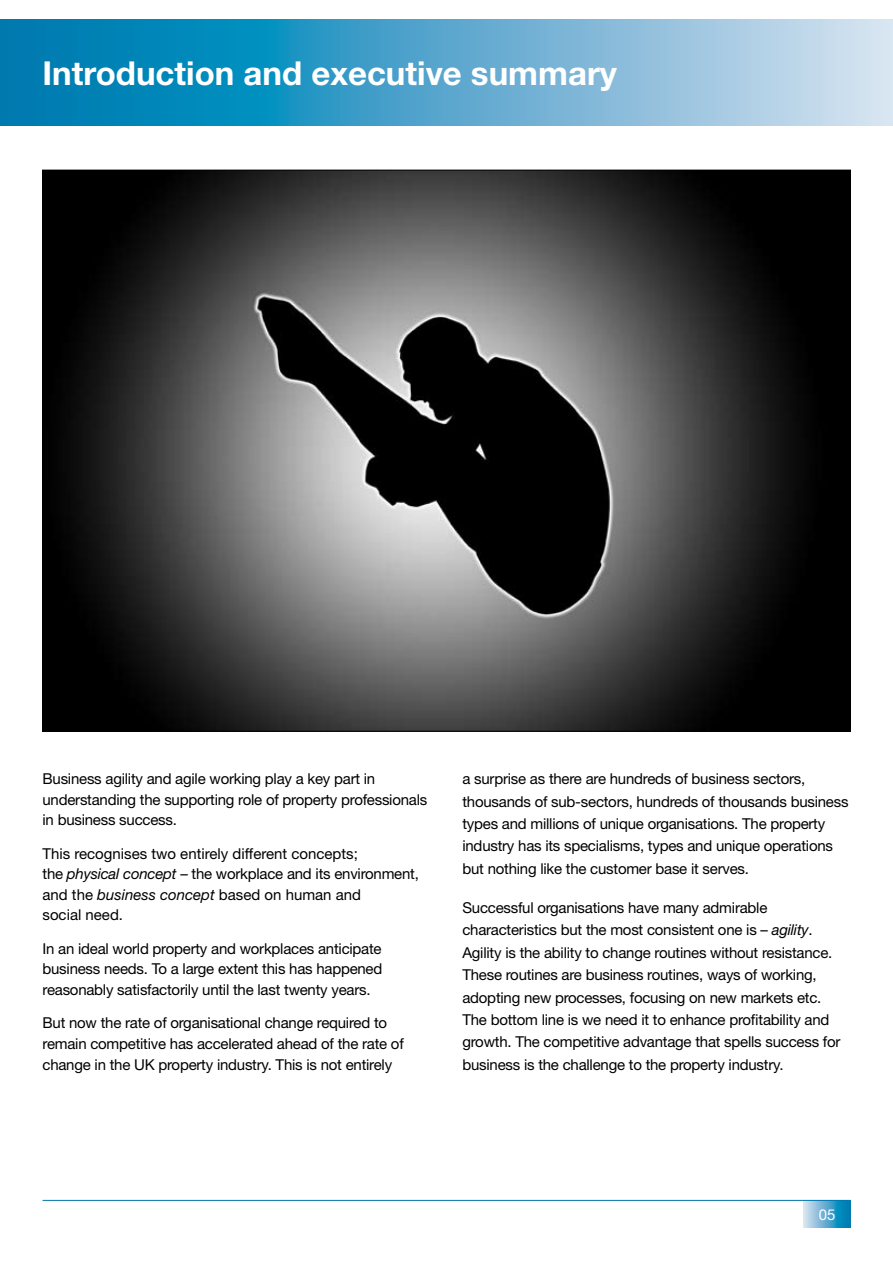
<style>
.page{position:relative;width:893px;height:1263px;background:#fff}
.page>*{position:absolute;margin:0;border:0;box-sizing:border-box;transform-origin:0 0}
.t1{font:700 33px "Helvetica Neue LT";color:#fff}
.t2{font:15px/22.4px "Helvetica Neue LT";letter-spacing:-.015em;color:#000}
.t3{font:15px "Helvetica Neue LT";color:#fff}
.s1{font-style:italic}
</style>
<div class="page">
<svg style="left:804px;top:1201px;width:46px;height:27px"></svg>
<hr style="left:43px;top:1200px;width:807px;height:1px;background:#0078ae">
<svg style="left:0;top:19px;width:893px;height:106px;background:#57a8ce"></svg>
<img style="left:44px;top:172px;width:805px;height:557px">
<h1 class="t1" style="left:43px;top:53px;width:576px">Introduction and executive summary</h1>
<p class="t2" style="left:43px;top:768px;width:386px;line-height:20.5px">Business agility and agile working play a key part in understanding the supporting role of property professionals in business success.</p>
<p class="t2" style="left:43px;top:843px;width:378px;line-height:20.5px">This recognises two entirely different concepts;<br>the <span class="s1">physical concept</span> – the workplace and its environment, and the <span class="s1">business concept</span> based on human and<br>social need.</p>
<p class="t2" style="left:43px;top:938px;width:341px;line-height:20.5px;text-align:justify">In an ideal world property and workplaces anticipate business needs. To a large extent this has happened reasonably satisfactorily until the last twenty years.</p>
<p class="t2" style="left:43px;top:1012px;width:363px;line-height:20.9px">But now the rate of organisational change required to remain competitive has accelerated ahead of the rate of change in the UK property industry. This is not entirely</p>
<p class="t2" style="left:462px;top:768px;width:388px">a surprise as there are hundreds of business sectors, thousands of sub-sectors, hundreds of thousands business types and millions of unique organisations. The property industry has its specialisms, types and unique operations but nothing like the customer base it serves.</p>
<p class="t2" style="left:462px;top:896px;width:380px">Successful organisations have many admirable characteristics but the most consistent one is – <span class="s1">agility</span>.<br>Agility is the ability to change routines without resistance.<br>These routines are business routines, ways of working, adopting new processes, focusing on new markets etc.<br>The bottom line is we need it to enhance profitability and growth. The competitive advantage that spells success for business is the challenge to the property industry.</p>
<p class="t3" style="left:819px;top:1205px;width:18px">05</p>
</div>
